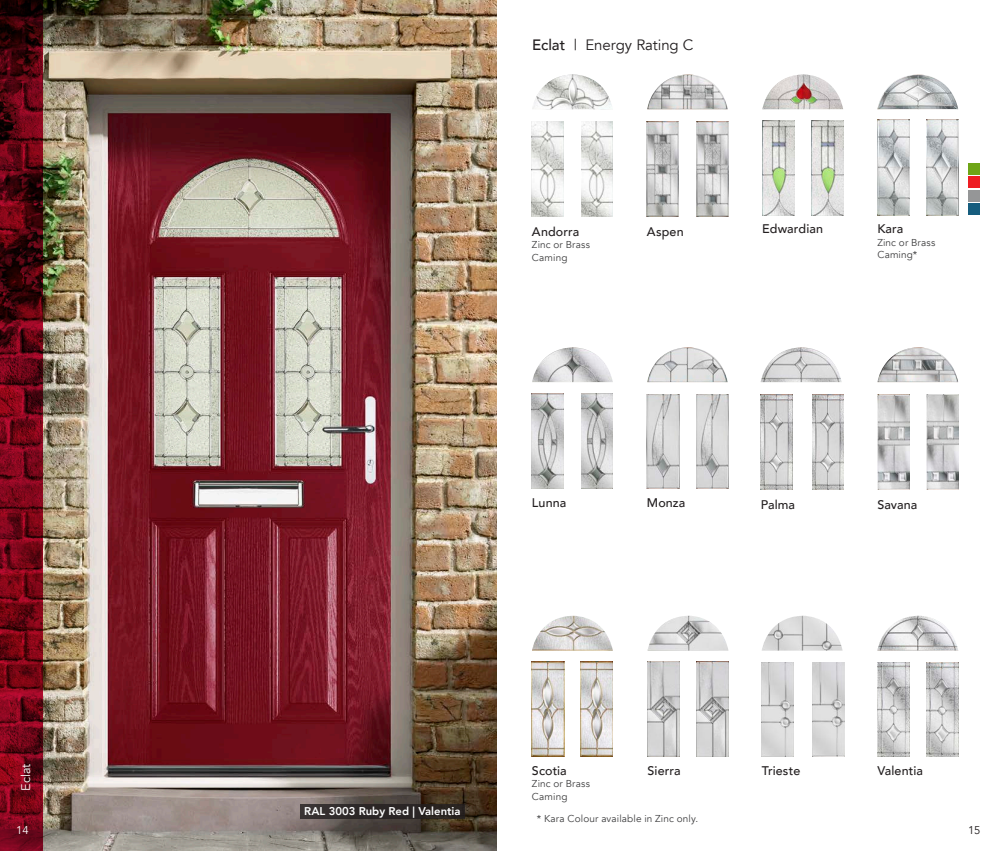
<style>
.page{position:relative;width:993px;height:851px;background:#fff}
.page>*{position:absolute;margin:0;border:0;box-sizing:border-box;transform-origin:0 0}
.t1{font:15px "Avenir";letter-spacing:-.005em;color:#231f20}
.glass_name{font:500 12.5px "Avenir";letter-spacing:.01em;color:#231f20}
.t2{font:12.5px "Avenir";color:#fff}
.t3{font:800 11.25px "Avenir";color:#fff}
.t4{font:11.25px "Avenir";color:#fff}
.t5{font:11.25px "Avenir";color:#231f20}
.glass_name-2{font:10px/12.5px "Avenir";letter-spacing:.015em;color:#3e3e3f}
.s1{font-weight:500}
</style>
<div class="page">
<img style="left:43px;top:0;width:453px;height:850px">
<svg style="left:0;top:0;width:43px;height:850px;background:#630513"></svg>
<img style="left:532px;top:74px;width:80px;height:35px">
<img style="left:531px;top:122px;width:32px;height:94px">
<img style="left:581px;top:122px;width:31px;height:94px">
<img style="left:762px;top:74px;width:81px;height:35px">
<img style="left:762px;top:121px;width:32px;height:94px">
<img style="left:811px;top:121px;width:32px;height:94px">
<img style="left:647px;top:74px;width:80px;height:35px">
<img style="left:646px;top:121px;width:32px;height:95px">
<img style="left:696px;top:121px;width:32px;height:95px">
<div style="left:968px;top:203px;width:12px;height:12px;background:#165d7e"></div>
<div style="left:968px;top:190px;width:12px;height:12px;background:#959697"></div>
<div style="left:968px;top:176px;width:12px;height:12px;background:#ee1d23"></div>
<div style="left:968px;top:163px;width:12px;height:12px;background:#6ea516"></div>
<img style="left:877px;top:74px;width:80px;height:35px">
<img style="left:877px;top:120px;width:32px;height:95px">
<img style="left:926px;top:120px;width:32px;height:95px">
<img style="left:647px;top:347px;width:80px;height:35px">
<img style="left:646px;top:394px;width:32px;height:94px">
<img style="left:696px;top:394px;width:32px;height:94px">
<img style="left:760px;top:347px;width:81px;height:35px">
<img style="left:760px;top:394px;width:32px;height:95px">
<img style="left:812px;top:394px;width:31px;height:95px">
<img style="left:762px;top:615px;width:80px;height:35px">
<img style="left:761px;top:662px;width:32px;height:94px">
<img style="left:812px;top:662px;width:32px;height:94px">
<img style="left:532px;top:347px;width:80px;height:35px">
<img style="left:531px;top:393px;width:32px;height:95px">
<img style="left:581px;top:393px;width:31px;height:95px">
<img style="left:877px;top:347px;width:80px;height:35px">
<img style="left:877px;top:395px;width:31px;height:94px">
<img style="left:926px;top:395px;width:32px;height:94px">
<img style="left:647px;top:615px;width:81px;height:35px">
<img style="left:647px;top:661px;width:32px;height:95px">
<img style="left:696px;top:661px;width:32px;height:95px">
<img style="left:877px;top:615px;width:80px;height:35px">
<img style="left:877px;top:662px;width:32px;height:94px">
<img style="left:926px;top:662px;width:32px;height:94px">
<svg style="left:300px;top:804px;width:164px;height:15px;background:#2d2726"></svg>
<img style="left:532px;top:615px;width:80px;height:35px">
<img style="left:531px;top:661px;width:33px;height:95px">
<img style="left:580px;top:661px;width:32px;height:95px">
<p class="t1" style="left:532px;top:36px;width:163px"><span class="s1">Eclat</span> | Energy Rating C</p>
<p class="glass_name" style="left:531px;top:220px;width:49px">Andorra</p>
<p class="glass_name-2" style="left:531px;top:239px;width:59px">Zinc or Brass<br>Caming</p>
<p class="glass_name" style="left:646px;top:220px;width:38px">Aspen</p>
<p class="glass_name" style="left:762px;top:218px;width:62px">Edwardian</p>
<p class="glass_name" style="left:877px;top:218px;width:28px">Kara</p>
<p class="glass_name-2" style="left:877px;top:236px;width:59px">Zinc or Brass<br>Caming*</p>
<p class="t2" style="left:18px;top:790px;width:29px;rotate:-90deg">Eclat</p>
<p class="glass_name" style="left:531px;top:492px;width:36px">Lunna</p>
<p class="glass_name" style="left:877px;top:493px;width:41px">Savana</p>
<p class="glass_name" style="left:646px;top:492px;width:40px">Monza</p>
<p class="glass_name" style="left:760px;top:493px;width:36px">Palma</p>
<p class="glass_name" style="left:531px;top:759px;width:36px">Scotia</p>
<p class="glass_name" style="left:647px;top:759px;width:35px">Sierra</p>
<p class="glass_name" style="left:877px;top:759px;width:47px">Valentia</p>
<p class="glass_name-2" style="left:531px;top:777px;width:59px">Zinc or Brass<br>Caming</p>
<p class="glass_name" style="left:761px;top:759px;width:40px">Trieste</p>
<p class="t3" style="left:304px;top:801px;width:158px">RAL 3003 Ruby Red | Valentia</p>
<p class="glass_name-2" style="left:536px;top:812px;width:163px">* Kara Colour available in Zinc only.</p>
<p class="t4" style="left:16px;top:823px;width:14px">14</p>
<p class="t5" style="left:967px;top:823px;width:14px">15</p>
</div>
